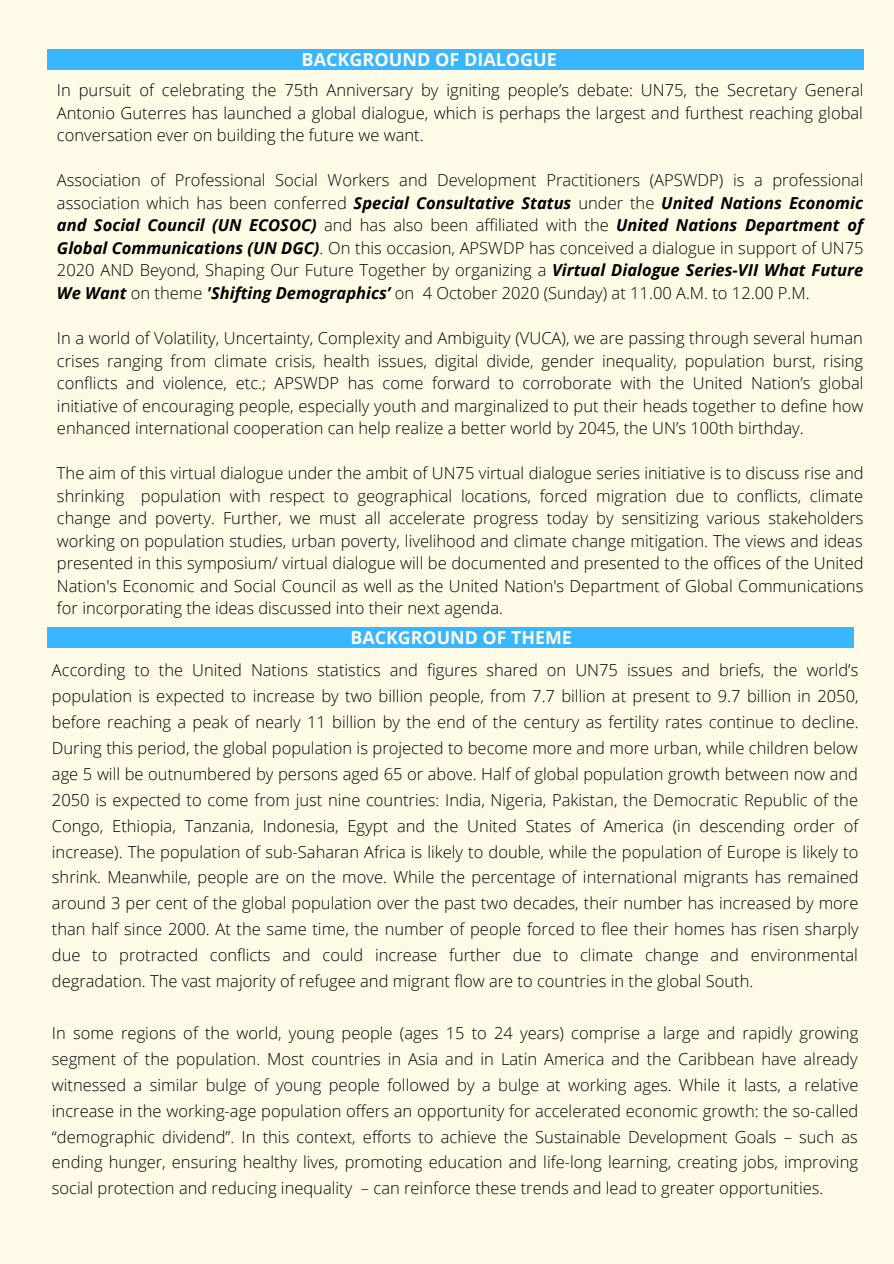
<style>
.page{position:relative;width:894px;height:1264px;background:#fff}
.page>*{position:absolute;margin:0;border:0;box-sizing:border-box;transform-origin:0 0}
.t1{font:700 18px "Open Sans";color:#fffae5}
.t2{font:700 17.85px "Open Sans";color:#fffae5}
.t3{font:300 16.5px/26px "Open Sans";color:#000;text-align:justify}
.s1{font-weight:700;font-style:italic}
</style>
<div class="page">
<div style="left:0;top:0;width:893px;height:1263px;background:#fffae5"></div>
<div style="left:47px;top:49px;width:816px;height:20px;background:#38b6ff"></div>
<div style="left:47px;top:627px;width:806px;height:20px;background:#38b6ff"></div>
<p class="t1" style="left:301px;top:46px;width:257px">BACKGROUND OF DIALOGUE</p>
<p class="t3" style="left:57px;top:78px;width:807px;line-height:22.5px">In pursuit of celebrating the 75th Anniversary by igniting people’s debate: UN75, the Secretary General Antonio Guterres has launched a global dialogue, which is perhaps the largest and furthest reaching global conversation ever on building the future we want.</p>
<p class="t3" style="left:57px;top:169px;width:807px;line-height:22.5px">Association of Professional Social Workers and Development Practitioners (APSWDP) is a professional association which has been conferred <span class="s1">Special Consultative Status</span> under the <span class="s1">United Nations Economic and Social Council (UN ECOSOC)</span> and has also been affiliated with the <span class="s1">United Nations Department of Global Communications (UN DGC)</span>. On this occasion, APSWDP has conceived a dialogue in support of UN75<br>2020 AND Beyond, Shaping Our Future Together by organizing a <span class="s1">Virtual Dialogue Series-VII What Future We Want</span> on theme <span class="s1">'Shifting Demographics’</span> on 4 October 2020 (Sunday) at 11.00 A.M. to 12.00 P.M.</p>
<p class="t3" style="left:57px;top:326px;width:807px;line-height:22.5px">In a world of Volatility, Uncertainty, Complexity and Ambiguity (VUCA), we are passing through several human crises ranging from climate crisis, health issues, digital divide, gender inequality, population burst, rising conflicts and violence, etc.; APSWDP has come forward to corroborate with the United Nation’s global initiative of encouraging people, especially youth and marginalized to put their heads together to define how enhanced international cooperation can help realize a better world by 2045, the UN’s 100th birthday.</p>
<p class="t3" style="left:57px;top:461px;width:808px;line-height:22.5px">The aim of this virtual dialogue under the ambit of UN75 virtual dialogue series initiative is to discuss rise and shrinking population with respect to geographical locations, forced migration due to conflicts, climate change and poverty. Further, we must all accelerate progress today by sensitizing various stakeholders working on population studies, urban poverty, livelihood and climate change mitigation. The views and ideas presented in this symposium/ virtual dialogue will be documented and presented to the offices of the United Nation's Economic and Social Council as well as the United Nation's Department of Global Communications for incorporating the ideas discussed into their next agenda.</p>
<p class="t2" style="left:350px;top:625px;width:223px">BACKGROUND OF THEME</p>
<p class="t3" style="left:52px;top:656px;width:808px">According to the United Nations statistics and figures shared on UN75 issues and briefs, the world’s population is expected to increase by two billion people, from 7.7 billion at present to 9.7 billion in 2050, before reaching a peak of nearly 11 billion by the end of the century as fertility rates continue to decline.<br>During this period, the global population is projected to become more and more urban, while children below age 5 will be outnumbered by persons aged 65 or above. Half of global population growth between now and 2050 is expected to come from just nine countries: India, Nigeria, Pakistan, the Democratic Republic of the Congo, Ethiopia, Tanzania, Indonesia, Egypt and the United States of America (in descending order of increase). The population of sub-Saharan Africa is likely to double, while the population of Europe is likely to shrink. Meanwhile, people are on the move. While the percentage of international migrants has remained around 3 per cent of the global population over the past two decades, their number has increased by more than half since 2000. At the same time, the number of people forced to flee their homes has risen sharply due to protracted conflicts and could increase further due to climate change and environmental degradation. The vast majority of refugee and migrant flow are to countries in the global South.</p>
<p class="t3" style="left:52px;top:1019px;width:807px">In some regions of the world, young people (ages 15 to 24 years) comprise a large and rapidly growing segment of the population. Most countries in Asia and in Latin America and the Caribbean have already witnessed a similar bulge of young people followed by a bulge at working ages. While it lasts, a relative increase in the working-age population offers an opportunity for accelerated economic growth: the so-called “demographic dividend”. In this context, efforts to achieve the Sustainable Development Goals – such as ending hunger, ensuring healthy lives, promoting education and life-long learning, creating jobs, improving social protection and reducing inequality – can reinforce these trends and lead to greater opportunities.</p>
</div>
